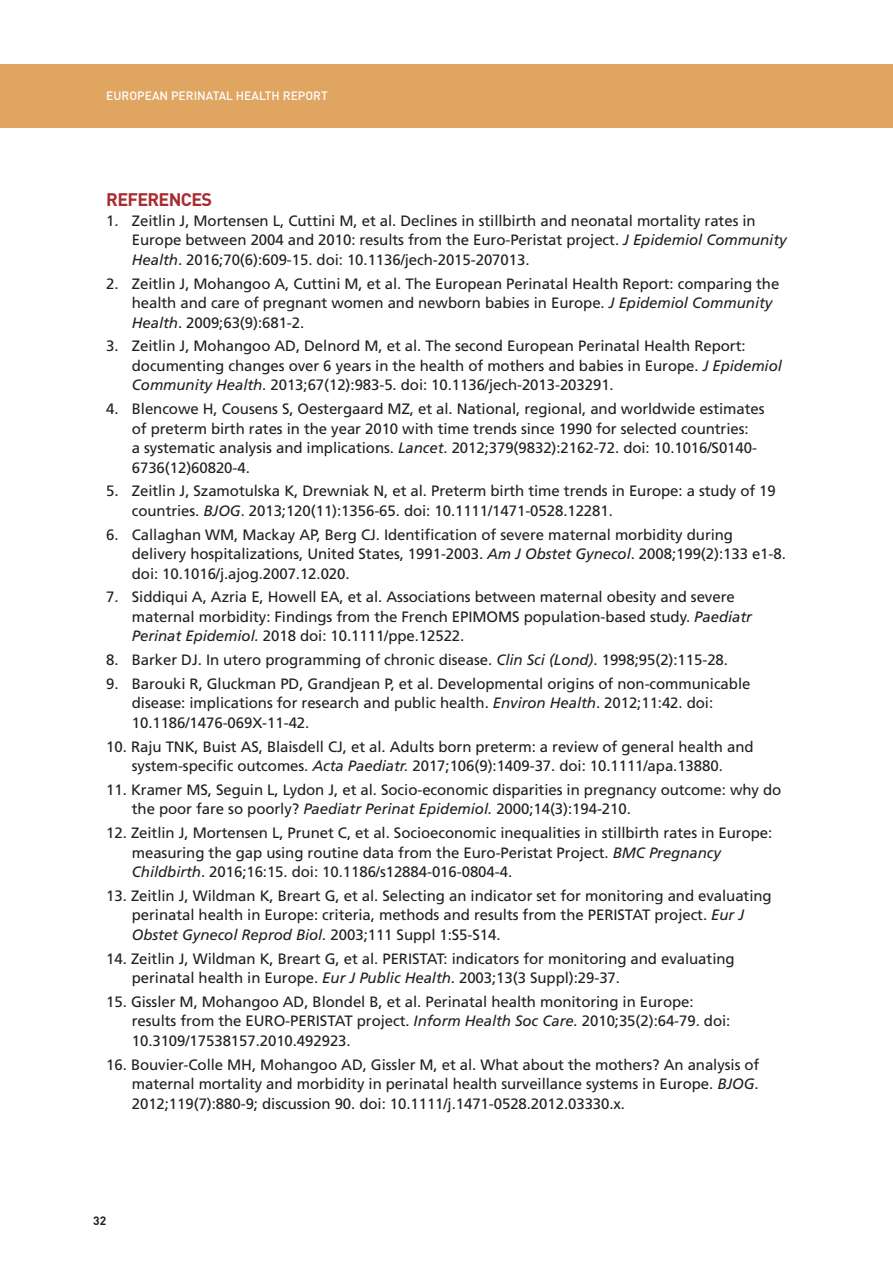
<style>
.page{position:relative;width:893px;height:1263px;background:#fff}
.page>*{position:absolute;margin:0;border:0;box-sizing:border-box;transform-origin:0 0}
.References_header{font:700 18px "DIN";letter-spacing:-.04em;color:#a92b30}
.References{font:15px/19.5px "Frutiger";letter-spacing:-.005em;color:#231f20}
.t1{font:500 12px "DIN";color:#fff}
.t2{font:700 12px "DIN";color:#231f20}
.s1{font-style:italic}
</style>
<div class="page">
<div style="left:0;top:64px;width:893px;height:64px;background:#dfa561"></div>
<p class="t1" style="left:106px;top:88px;width:223px">EUROPEAN PERINATAL HEALTH REPORT</p>
<p class="References_header" style="left:106px;top:188px;width:107px">REFERENCES</p>
<p class="References" style="left:132px;top:211px;width:656px;text-indent:-26px">1. Zeitlin J, Mortensen L, Cuttini M, et al. Declines in stillbirth and neonatal mortality rates in<br>Europe between 2004 and 2010: results from the Euro-Peristat project. <span class="s1">J Epidemiol Community<br>Health</span>. 2016;70(6):609-15. doi: 10.1136/jech-2015-207013.</p>
<p class="References" style="left:132px;top:274px;width:649px;text-indent:-26px">2. Zeitlin J, Mohangoo A, Cuttini M, et al. The European Perinatal Health Report: comparing the health and care of pregnant women and newborn babies in Europe. <span class="s1">J Epidemiol Community<br>Health</span>. 2009;63(9):681-2.</p>
<p class="References" style="left:132px;top:336px;width:652px;text-indent:-26px">3. Zeitlin J, Mohangoo AD, Delnord M, et al. The second European Perinatal Health Report: documenting changes over 6 years in the health of mothers and babies in Europe. <span class="s1">J Epidemiol<br>Community Health</span>. 2013;67(12):983-5. doi: 10.1136/jech-2013-203291.</p>
<p class="References" style="left:132px;top:399px;width:634px;text-indent:-26px">4. Blencowe H, Cousens S, Oestergaard MZ, et al. National, regional, and worldwide estimates of preterm birth rates in the year 2010 with time trends since 1990 for selected countries:<br>a systematic analysis and implications. <span class="s1">Lancet</span>. 2012;379(9832):2162-72. doi: 10.1016/S0140- 6736(12)60820-4.</p>
<p class="References" style="left:132px;top:481px;width:646px;text-indent:-26px">5. Zeitlin J, Szamotulska K, Drewniak N, et al. Preterm birth time trends in Europe: a study of 19 countries. <span class="s1">BJOG</span>. 2013;120(11):1356-65. doi: 10.1111/1471-0528.12281.</p>
<p class="References" style="left:132px;top:525px;width:656px;text-indent:-26px">6. Callaghan WM, Mackay AP, Berg CJ. Identification of severe maternal morbidity during delivery hospitalizations, United States, 1991-2003. <span class="s1">Am J Obstet Gynecol</span>. 2008;199(2):133 e1-8. doi: 10.1016/j.ajog.2007.12.020.</p>
<p class="References" style="left:132px;top:587px;width:622px;text-indent:-26px">7. Siddiqui A, Azria E, Howell EA, et al. Associations between maternal obesity and severe maternal morbidity: Findings from the French EPIMOMS population-based study. <span class="s1">Paediatr<br>Perinat Epidemiol.</span> 2018 doi: 10.1111/ppe.12522.</p>
<p class="References" style="left:106px;top:650px;width:623px">8. Barker DJ. In utero programming of chronic disease. <span class="s1">Clin Sci (Lond)</span>. 1998;95(2):115-28.</p>
<p class="References" style="left:132px;top:674px;width:620px;text-indent:-26px">9. Barouki R, Gluckman PD, Grandjean P, et al. Developmental origins of non-communicable disease: implications for research and public health. <span class="s1">Environ Health</span>. 2012;11:42. doi:<br>10.1186/1476-069X-11-42.</p>
<p class="References" style="left:106px;top:737px;width:649px;text-align:center">10. Raju TNK, Buist AS, Blaisdell CJ, et al. Adults born preterm: a review of general health and system-specific outcomes. <span class="s1">Acta Paediatr.</span> 2017;106(9):1409-37. doi: 10.1111/apa.13880.</p>
<p class="References" style="left:132px;top:780px;width:651px;text-indent:-26px">11. Kramer MS, Seguin L, Lydon J, et al. Socio-economic disparities in pregnancy outcome: why do the poor fare so poorly? <span class="s1">Paediatr Perinat Epidemiol.</span> 2000;14(3):194-210.</p>
<p class="References" style="left:132px;top:823px;width:642px;text-indent:-26px">12. Zeitlin J, Mortensen L, Prunet C, et al. Socioeconomic inequalities in stillbirth rates in Europe: measuring the gap using routine data from the Euro-Peristat Project. <span class="s1">BMC Pregnancy<br>Childbirth</span>. 2016;16:15. doi: 10.1186/s12884-016-0804-4.</p>
<p class="References" style="left:132px;top:886px;width:641px;text-indent:-26px">13. Zeitlin J, Wildman K, Breart G, et al. Selecting an indicator set for monitoring and evaluating perinatal health in Europe: criteria, methods and results from the PERISTAT project. <span class="s1">Eur J<br>Obstet Gynecol Reprod Biol.</span> 2003;111 Suppl 1:S5-S14.</p>
<p class="References" style="left:132px;top:949px;width:604px;text-indent:-26px">14. Zeitlin J, Wildman K, Breart G, et al. PERISTAT: indicators for monitoring and evaluating perinatal health in Europe. <span class="s1">Eur J Public Health</span>. 2003;13(3 Suppl):29-37.</p>
<p class="References" style="left:132px;top:992px;width:600px;text-indent:-26px">15. Gissler M, Mohangoo AD, Blondel B, et al. Perinatal health monitoring in Europe: results from the EURO-PERISTAT project. <span class="s1">Inform Health Soc Care.</span> 2010;35(2):64-79. doi:<br>10.3109/17538157.2010.492923.</p>
<p class="References" style="left:132px;top:1055px;width:629px;text-align:justify;text-indent:-26px">16. Bouvier-Colle MH, Mohangoo AD, Gissler M, et al. What about the mothers? An analysis of maternal mortality and morbidity in perinatal health surveillance systems in Europe. <span class="s1">BJOG</span>.<br>2012;119(7):880-9; discussion 90. doi: 10.1111/j.1471-0528.2012.03330.x.</p>
<p class="t2" style="left:93px;top:1213px;width:15px">32</p>
</div>
